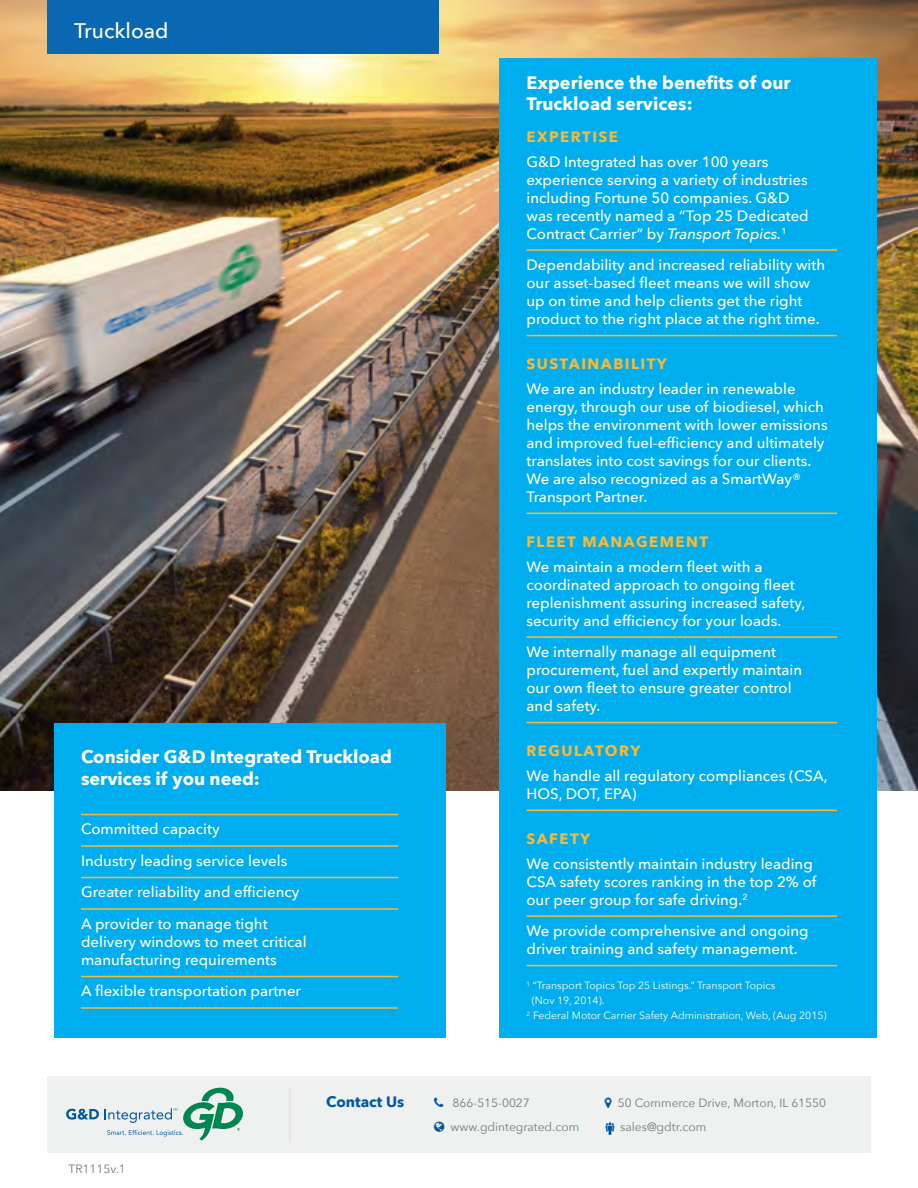
<style>
.page{position:relative;width:918px;height:1188px;background:#fff}
.page>*{position:absolute;margin:0;border:0;box-sizing:border-box;transform-origin:0 0}
.t1{font:500 21px "Avenir Next";color:#fff}
.t2{font:700 18px/21.6px "Avenir Next";color:#fff}
.t3{font:500 15px/18px "Avenir Next";color:#fff}
.t4{font:700 15px "Avenir Next";letter-spacing:.1em;color:#fdb933}
.t5{font:700 15px "Avenir Next";color:#0058a4}
.t6{font:12px "Avenir Next";color:#77787b}
.t7{font:10.5px "Avenir Next";color:#fff}
.s1{font-style:italic}
</style>
<div class="page">
<img style="left:0;top:0;width:918px;height:791px">
<div style="left:47px;top:1076px;width:824px;height:77px;background:#eff0f0"></div>
<hr style="left:289px;top:1088px;width:2px;height:53px;background:#eddbe0">
<svg style="left:66px;top:1109px;width:33px;height:11px"></svg>
<svg style="left:105px;top:1088px;width:138px;height:53px"></svg>
<div style="left:47px;top:0;width:392px;height:54px;background:#0968b1"></div>
<div style="left:500px;top:58px;width:378px;height:979px;background:#00aeef"></div>
<hr style="left:526px;top:249px;width:311px;height:2px;background:#fdb933">
<hr style="left:526px;top:335px;width:311px;height:1px;background:#fdb933">
<hr style="left:526px;top:513px;width:311px;height:1px;background:#fdb933">
<hr style="left:526px;top:636px;width:311px;height:2px;background:#fdb933">
<hr style="left:526px;top:722px;width:311px;height:1px;background:#fdb933">
<hr style="left:526px;top:810px;width:311px;height:1px;background:#fdb933">
<hr style="left:526px;top:915px;width:311px;height:2px;background:#fdb933">
<hr style="left:526px;top:965px;width:311px;height:1px;background:#fdb933">
<div style="left:54px;top:723px;width:392px;height:314px;background:#00aeef"></div>
<hr style="left:81px;top:814px;width:317px;height:1px;background:#fdb933">
<hr style="left:81px;top:845px;width:317px;height:2px;background:#fdb933">
<hr style="left:81px;top:877px;width:317px;height:1px;background:#fdb933">
<hr style="left:81px;top:908px;width:317px;height:2px;background:#fdb933">
<hr style="left:81px;top:976px;width:317px;height:1px;background:#fdb933">
<hr style="left:81px;top:1007px;width:317px;height:2px;background:#fdb933">
<svg style="left:606px;top:1122px;width:8px;height:13px"></svg>
<h1 class="t1" style="left:74px;top:12px;width:96px">Truckload</h1>
<p class="t2" style="left:81px;top:746px;width:312px">Consider G&amp;D Integrated Truckload services if you need:</p>
<p class="t3" style="left:81px;top:813px;width:220px;line-height:31.5px">Committed capacity<br>Industry leading service levels<br>Greater reliability and efficiency<br>A provider to manage tight</p>
<p class="t3" style="left:81px;top:932px;width:227px">delivery windows to meet critical manufacturing requirements</p>
<p class="t3" style="left:81px;top:982px;width:222px">A flexible transportation partner</p>
<p class="t2" style="left:526px;top:71px;width:266px">Experience the benefits of our<br>Truckload services:</p>
<p class="t4" style="left:526px;top:124px;width:93px">EXPERTISE</p>
<p class="t3" style="left:526px;top:152px;width:284px">G&amp;D Integrated has over 100 years experience serving a variety of industries including Fortune 50 companies. G&amp;D was recently named a “Top 25 Dedicated Contract Carrier” by <span class="s1">Transport Topics.</span><sup>1</sup></p>
<p class="t3" style="left:526px;top:255px;width:300px">Dependability and increased reliability with our asset-based fleet means we will show up on time and help clients get the right product to the right place at the right time.</p>
<p class="t4" style="left:526px;top:351px;width:142px">SUSTAINABILITY</p>
<p class="t3" style="left:526px;top:379px;width:303px">We are an industry leader in renewable energy, through our use of biodiesel, which helps the environment with lower emissions and improved fuel-efficiency and ultimately translates into cost savings for our clients.<br>We are also recognized as a SmartWay® Transport Partner.</p>
<p class="t4" style="left:526px;top:529px;width:183px">FLEET MANAGEMENT</p>
<p class="t3" style="left:526px;top:557px;width:280px">We maintain a modern fleet with a coordinated approach to ongoing fleet replenishment assuring increased safety, security and efficiency for your loads.</p>
<p class="t3" style="left:526px;top:642px;width:277px">We internally manage all equipment procurement, fuel and expertly maintain our own fleet to ensure greater control and safety.</p>
<p class="t4" style="left:526px;top:738px;width:115px">REGULATORY</p>
<p class="t3" style="left:526px;top:766px;width:303px">We handle all regulatory compliances (CSA,<br>HOS, DOT, EPA)</p>
<p class="t4" style="left:526px;top:826px;width:65px">SAFETY</p>
<p class="t3" style="left:526px;top:854px;width:292px">We consistently maintain industry leading<br>CSA safety scores ranking in the top 2% of our peer group for safe driving.<sup>2</sup></p>
<p class="t3" style="left:526px;top:921px;width:284px">We provide comprehensive and ongoing driver training and safety management.</p>
<p class="t7" style="left:526px;top:977px;width:250px"><sup>1</sup> “Transport Topics Top 25 Listings.” Transport Topics</p>
<p class="t7" style="left:532px;top:992px;width:74px">(Nov 19, 2014).</p>
<p class="t7" style="left:526px;top:1007px;width:302px"><sup>2</sup> Federal Motor Carrier Safety Administration, Web, (Aug 2015)</p>
<p class="t6" style="left:69px;top:1159px;width:59px">TR1115v.1</p>
<p class="t5" style="left:326px;top:1088px;width:80px">Contact Us</p>
<p class="t6" style="left:453px;top:1092px;width:79px">866-515-0027</p>
<p class="t6" style="left:618px;top:1092px;width:210px">50 Commerce Drive, Morton, IL 61550</p>
<p class="t6" style="left:450px;top:1116px;width:130px">www.gdintegrated.com</p>
<p class="t6" style="left:620px;top:1116px;width:88px">sales@gdtr.com</p>
</div>
